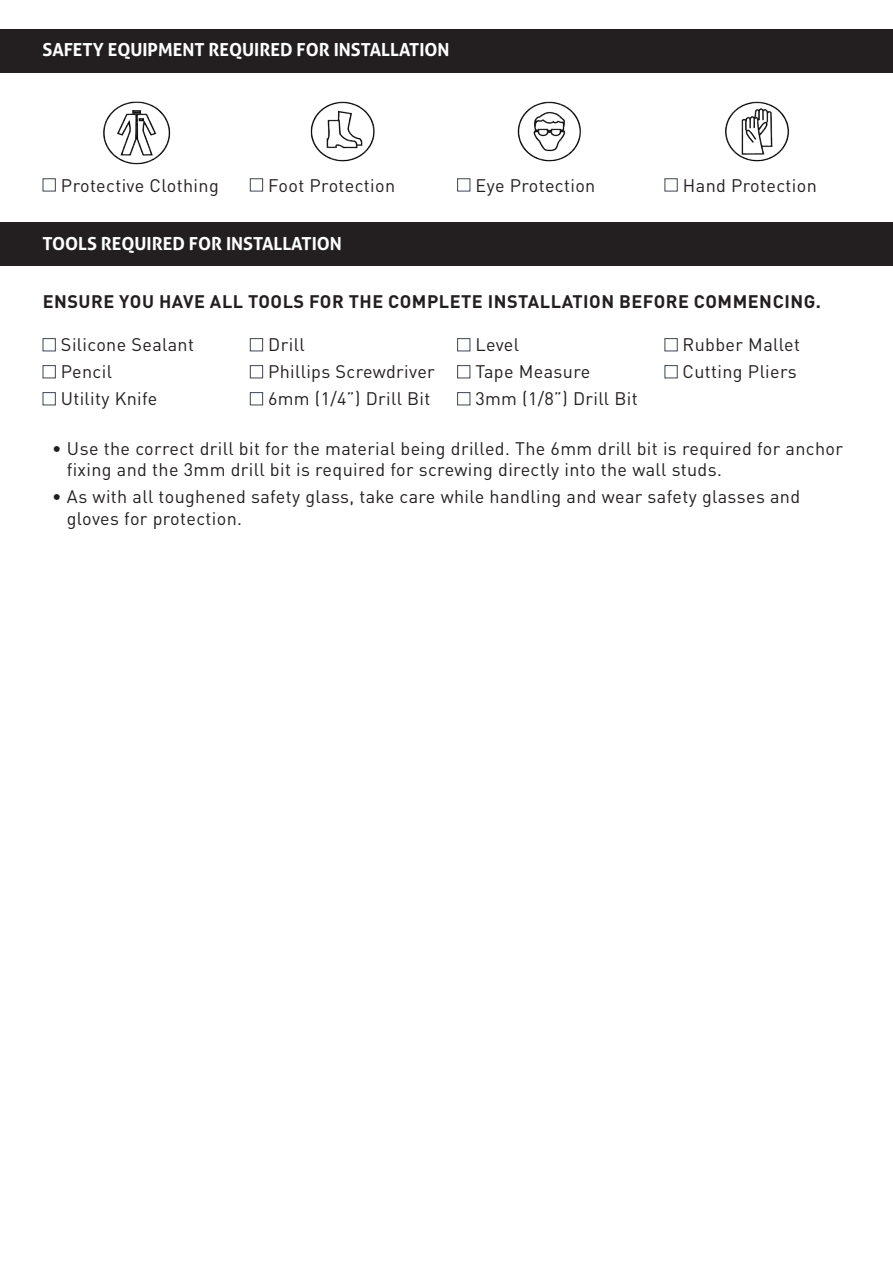
<style>
.page{position:relative;width:893px;height:1263px;background:#fff}
.page>*{position:absolute;margin:0;border:0;box-sizing:border-box;transform-origin:0 0}
.t1{font:18px/21.6px "DIN Pro";letter-spacing:.02em;color:#231f20}
.Sub_head{font:700 18px "Aller";color:#fff}
.t2{font:700 18px "DIN Pro";letter-spacing:.03em;color:#231f20}
</style>
<div class="page">
<div style="left:0;top:29px;width:893px;height:43px;background:#231f20"></div>
<div style="left:0;top:223px;width:893px;height:43px;background:#231f20"></div>
<div style="left:43px;top:178px;width:13px;height:14px;border:1px solid #3d4452"></div>
<div style="left:250px;top:178px;width:13px;height:14px;border:1px solid #3d4452"></div>
<div style="left:457px;top:178px;width:13px;height:14px;border:1px solid #3d4452"></div>
<div style="left:664px;top:178px;width:14px;height:14px;border:1px solid #3d4452"></div>
<div style="left:43px;top:338px;width:13px;height:13px;border:1px solid #3d4452"></div>
<div style="left:43px;top:365px;width:13px;height:13px;border:1px solid #3d4452"></div>
<div style="left:43px;top:392px;width:13px;height:13px;border:1px solid #3d4452"></div>
<div style="left:250px;top:338px;width:13px;height:13px;border:1px solid #3d4452"></div>
<div style="left:250px;top:365px;width:13px;height:13px;border:1px solid #3d4452"></div>
<div style="left:250px;top:392px;width:13px;height:13px;border:1px solid #3d4452"></div>
<div style="left:457px;top:338px;width:13px;height:13px;border:1px solid #3d4452"></div>
<div style="left:457px;top:365px;width:13px;height:13px;border:1px solid #3d4452"></div>
<div style="left:457px;top:392px;width:13px;height:13px;border:1px solid #3d4452"></div>
<div style="left:664px;top:338px;width:14px;height:13px;border:1px solid #3d4452"></div>
<div style="left:664px;top:365px;width:14px;height:13px;border:1px solid #3d4452"></div>
<img style="left:103px;top:101px;width:68px;height:64px">
<img style="left:310px;top:101px;width:65px;height:61px">
<img style="left:517px;top:101px;width:64px;height:61px">
<img style="left:725px;top:101px;width:65px;height:61px">
<p class="Sub_head" style="left:43px;top:39px;width:409px">SAFETY EQUIPMENT REQUIRED FOR INSTALLATION</p>
<p class="t1" style="left:61px;top:172px;width:159px">Protective Clothing</p>
<p class="t1" style="left:268px;top:172px;width:128px">Foot Protection</p>
<p class="t1" style="left:475px;top:172px;width:121px">Eye Protection</p>
<p class="t1" style="left:683px;top:172px;width:135px">Hand Protection</p>
<p class="Sub_head" style="left:43px;top:233px;width:301px">TOOLS REQUIRED FOR INSTALLATION</p>
<p class="t2" style="left:43px;top:287px;width:780px">ENSURE YOU HAVE ALL TOOLS FOR THE COMPLETE INSTALLATION BEFORE COMMENCING.</p>
<p class="t1" style="left:61px;top:332px;width:135px">Silicone Sealant</p>
<p class="t1" style="left:61px;top:359px;width:53px">Pencil</p>
<p class="t1" style="left:61px;top:386px;width:98px">Utility Knife</p>
<p class="t1" style="left:268px;top:332px;width:38px">Drill</p>
<p class="t1" style="left:268px;top:359px;width:168px">Phillips Screwdriver</p>
<p class="t1" style="left:268px;top:386px;width:164px">6mm (1/4”) Drill Bit</p>
<p class="t1" style="left:475px;top:332px;width:45px">Level</p>
<p class="t1" style="left:475px;top:359px;width:117px">Tape Measure</p>
<p class="t1" style="left:475px;top:386px;width:164px">3mm (1/8”) Drill Bit</p>
<p class="t1" style="left:683px;top:332px;width:119px">Rubber Mallet</p>
<p class="t1" style="left:683px;top:359px;width:116px">Cutting Pliers</p>
<p class="t1" style="left:67px;top:436px;width:778px;text-indent:-15px">∙ Use the correct drill bit for the material being drilled. The 6mm drill bit is required for anchor fixing and the 3mm drill bit is required for screwing directly into the wall studs.</p>
<p class="t1" style="left:67px;top:484px;width:735px;text-indent:-15px">∙ As with all toughened safety glass, take care while handling and wear safety glasses and gloves for protection.</p>
</div>
